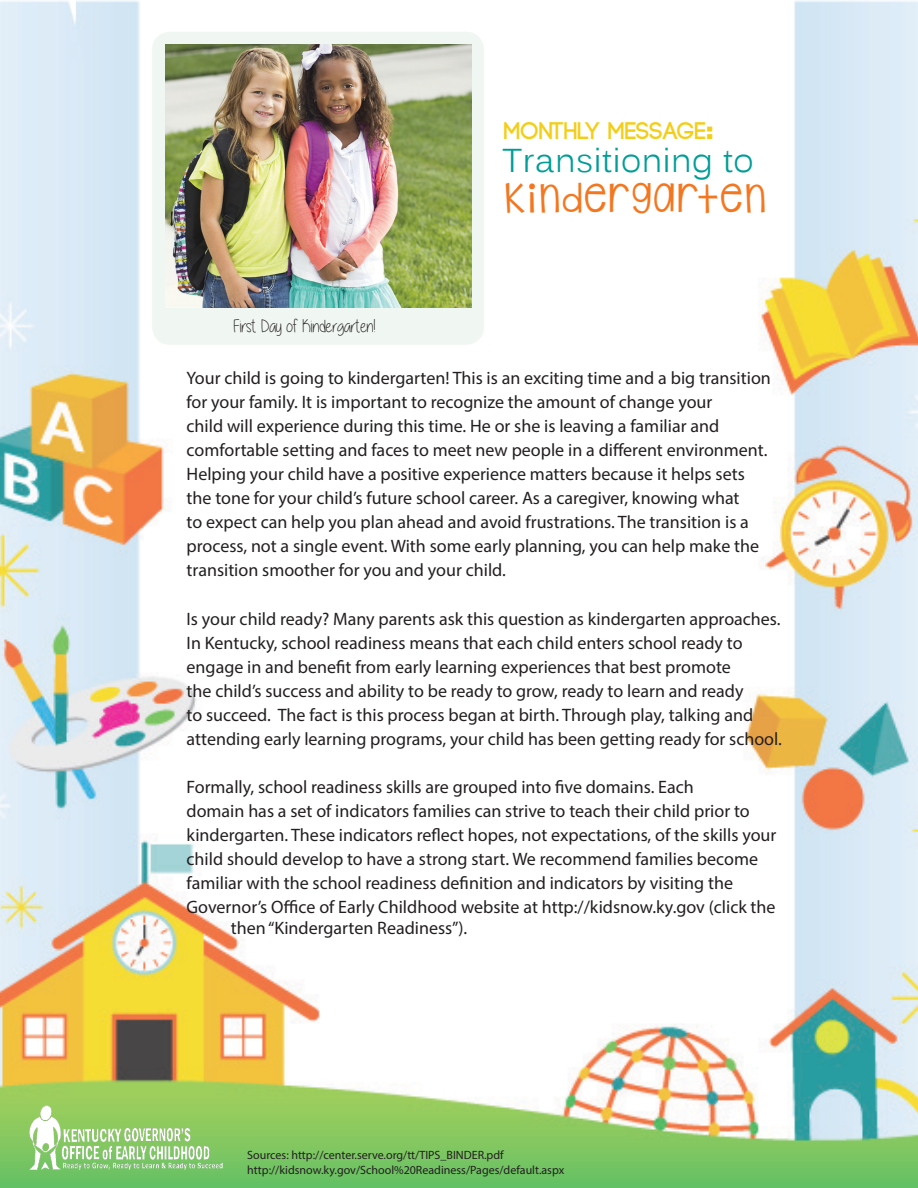
<style>
.page{position:relative;width:918px;height:1188px;background:#fff}
.page>*{position:absolute;margin:0;border:0;box-sizing:border-box;transform-origin:0 0}
.numbered_list_1{font:33px "Kalinga";letter-spacing:.02em;color:#009d96}
.numbered_list_1-2{font:30px "KG Shakeit Off";letter-spacing:.05em;color:#f47720}
.numbered_list_1-3{font:700 24px "Code";color:#f3ce18}
.t1{font:18px/24px "Myriad Pro";color:#231f20}
.numbered_list_1-4{font:18px "Alittlesunshine";color:#231f20}
.t2{font:12px "Myriad Pro";color:#231f20}
.s1{font-family:"Arial";font-weight:900}
</style>
<div class="page">
<img style="left:0;top:0;width:918px;height:1188px">
<img style="left:29px;top:1106px;width:193px;height:64px">
<div style="left:152px;top:32px;width:332px;height:313px;background:#f0f6f1;border-radius:18px"></div>
<img style="left:165px;top:45px;width:306px;height:262px">
<p class="numbered_list_1-3" style="left:504px;top:118px;width:211px">MONTHLY MESSAGE<span class="s1">:</span></p>
<p class="numbered_list_1" style="left:502px;top:139px;width:253px">Transitioning to</p>
<p class="numbered_list_1-4" style="left:234px;top:317px;width:143px">First Day of Kindergarten!</p>
<p class="numbered_list_1-2" style="left:505px;top:174px;width:262px">KINDERGARTEN</p>
<p class="t1" style="left:187px;top:366px;width:586px">Your child is going to kindergarten! This is an exciting time and a big transition for your family. It is important to recognize the amount of change your<br>child will experience during this time. He or she is leaving a familiar and comfortable setting and faces to meet new people in a different environment.<br>Helping your child have a positive experience matters because it helps sets the tone for your child’s future school career. As a caregiver, knowing what<br>to expect can help you plan ahead and avoid frustrations. The transition is a process, not a single event. With some early planning, you can help make the transition smoother for you and your child.</p>
<p class="t1" style="left:187px;top:606px;width:597px">Is your child ready? Many parents ask this question as kindergarten approaches.<br>In Kentucky, school readiness means that each child enters school ready to engage in and benefit from early learning experiences that best promote<br>the child’s success and ability to be ready to grow, ready to learn and ready<br>to succeed. The fact is this process began at birth. Through play, talking and attending early learning programs, your child has been getting ready for school.</p>
<p class="t1" style="left:187px;top:774px;width:591px">Formally, school readiness skills are grouped into five domains. Each<br>domain has a set of indicators families can strive to teach their child prior to kindergarten. These indicators reflect hopes, not expectations, of the skills your child should develop to have a strong start. We recommend families become familiar with the school readiness definition and indicators by visiting the Governor’s Office of Early Childhood website at http://kidsnow.ky.gov (click the</p>
<p class="t1" style="left:231px;top:916px;width:238px">then “Kindergarten Readiness”).</p>
<p class="t2" style="left:247px;top:1148px;width:258px">Sources: http://center.serve.org/tt/TIPS_BINDER.pdf</p>
<p class="t2" style="left:247px;top:1162px;width:318px">http://kidsnow.ky.gov/School%20Readiness/Pages/default.aspx</p>
</div>
